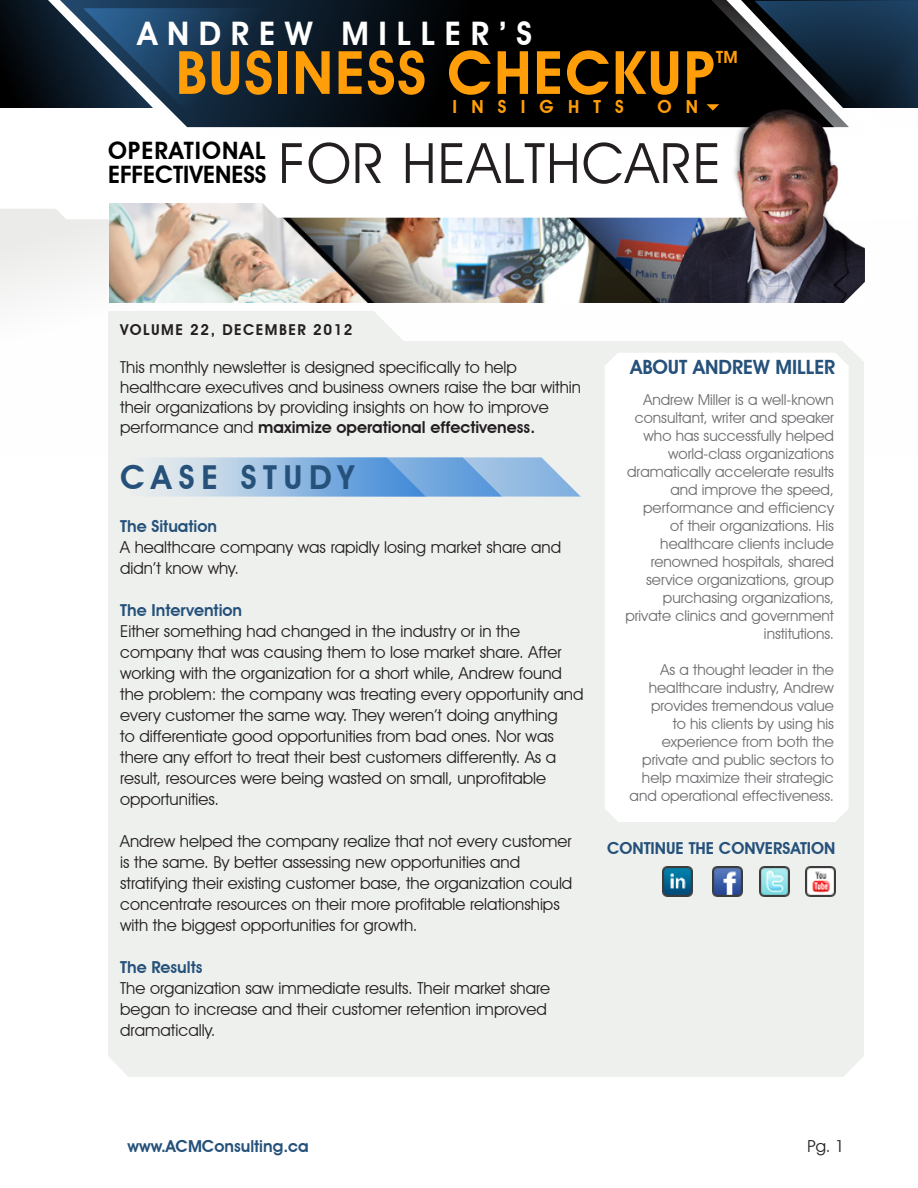
<style>
.page{position:relative;width:918px;height:1188px;background:#fff}
.page>*{position:absolute;margin:0;border:0;box-sizing:border-box;transform-origin:0 0}
.t1{font:600 60px "Avant Garde IT Cby BT";letter-spacing:.03em;color:#ff9e08}
.t2{font:55.95px "Avant Garde IT Cby BT";letter-spacing:.025em;color:#231f20}
.t3{font:600 33px "Avant Garde IT Cby BT";letter-spacing:.2em;color:#25517a}
.t4{font:600 32.4px "Avant Garde IT Cby BT";letter-spacing:.3em;color:#fff}
.t5{font:600 24px "Avant Garde IT Cby BT";color:#000}
.t6{font:600 24px "Avant Garde IT Cby BT";letter-spacing:.045em;color:#000}
.t7{font:600 19.65px "Avant Garde IT Cby BT";color:#25517a}
.t8{font:600 18px "Avant Garde IT Cby BT";letter-spacing:.79em;color:#ff9e08}
.t9{font:600 16.8px "Avant Garde IT Cby BT";color:#ff9e08}
.t10{font:16.5px/21px "Avant Garde IT Cby BT";color:#231f20}
.t11{font:600 16.5px "Avant Garde IT Cby BT";color:#25517a}
.t12{font:15px/18px "Avant Garde IT Cby BT";color:#6c6d70;text-align:right}
.t13{font:600 15px "Avant Garde IT Cby BT";letter-spacing:.1em;color:#231f20}
.s1{font-weight:600}
</style>
<div class="page">
<svg style="left:0;top:0;width:60px;height:108px;background:#091118"></svg>
<svg style="left:60px;top:0;width:674px;height:108px;background:#16222e"></svg>
<svg style="left:83px;top:8px;width:658px;height:120px;background:#131c25"></svg>
<svg style="left:741px;top:0;width:177px;height:108px;background:#243544"></svg>
<svg style="left:0;top:209px;width:109px;height:91px"></svg>
<img style="left:109px;top:203px;width:558px;height:100px">
<img style="left:255px;top:203px;width:412px;height:43px">
<img style="left:672px;top:104px;width:198px;height:177px">
<img style="left:667px;top:109px;width:197px;height:194px">
<svg style="left:843px;top:281px;width:22px;height:22px"></svg>
<div style="left:108px;top:311px;width:756px;height:766px;background:#eef0ee"></div>
<svg style="left:605px;top:353px;width:244px;height:469px"></svg>
<svg style="left:108px;top:457px;width:474px;height:40px;background:#9ec1e3"></svg>
<img style="left:712px;top:866px;width:30px;height:31px">
<img style="left:662px;top:866px;width:31px;height:31px">
<img style="left:760px;top:866px;width:30px;height:31px">
<img style="left:805px;top:866px;width:30px;height:31px">
<p class="t4" style="left:138px;top:14px;width:396px">ANDREW MILLER’S</p>
<p class="t1" style="left:176px;top:37px;width:540px">BUSINESS CHECKUP</p>
<p class="t9" style="left:716px;top:47px;width:23px">TM</p>
<p class="t8" style="left:453px;top:95px;width:173px">INSIGHTS</p>
<p class="t8" style="left:658px;top:95px;width:42px">O N</p>
<p class="t6" style="left:108px;top:136px;width:159px">OPERATIONAL</p>
<p class="t5" style="left:108px;top:160px;width:160px">EFFECTIVENESS</p>
<p class="t2" style="left:278px;top:129px;width:444px">FOR HEALTHCARE</p>
<p class="t13" style="left:120px;top:320px;width:234px">VOLUME 22, DECEMBER 2012</p>
<p class="t10" style="left:120px;top:357px;width:462px;line-height:19.8px">This monthly newsletter is designed specifically to help healthcare executives and business owners raise the bar within their organizations by providing insights on how to improve performance and <span class="s1">maximize operational effectiveness.</span></p>
<p class="t3" style="left:120px;top:457px;width:235px">CASE STUDY</p>
<p class="t11" style="left:120px;top:516px;width:98px">The Situation</p>
<p class="t10" style="left:120px;top:537px;width:443px">A healthcare company was rapidly losing market share and didn’t know why.</p>
<p class="t11" style="left:120px;top:600px;width:124px">The Intervention</p>
<p class="t10" style="left:120px;top:621px;width:465px">Either something had changed in the industry or in the company that was causing them to lose market share. After working with the organization for a short while, Andrew found the problem: the company was treating every opportunity and every customer the same way. They weren’t doing anything<br>to differentiate good opportunities from bad ones. Nor was there any effort to treat their best customers differently. As a result, resources were being wasted on small, unprofitable opportunities.</p>
<p class="t10" style="left:120px;top:831px;width:454px">Andrew helped the company realize that not every customer is the same. By better assessing new opportunities and stratifying their existing customer base, the organization could concentrate resources on their more profitable relationships with the biggest opportunities for growth.</p>
<p class="t11" style="left:120px;top:957px;width:84px">The Results</p>
<p class="t10" style="left:120px;top:978px;width:432px">The organization saw immediate results. Their market share began to increase and their customer retention improved dramatically.</p>
<p class="t7" style="left:631px;top:356px;width:206px">ABOUT ANDREW MILLER</p>
<p class="t12" style="left:625px;top:391px;width:210px">Andrew Miller is a well-known consultant, writer and speaker who has successfully helped world-class organizations dramatically accelerate results and improve the speed, performance and efficiency<br>of their organizations. His healthcare clients include renowned hospitals, shared service organizations, group purchasing organizations, private clinics and government institutions.</p>
<p class="t12" style="left:630px;top:661px;width:206px">As a thought leader in the healthcare industry, Andrew provides tremendous value<br>to his clients by using his experience from both the private and public sectors to help maximize their strategic and operational effectiveness.</p>
<p class="t11" style="left:607px;top:838px;width:230px">CONTINUE THE CONVERSATION</p>
<p class="t11" style="left:128px;top:1136px;width:183px">www.ACMConsulting.ca</p>
<p class="t10" style="left:807px;top:1136px;width:38px">Pg. 1</p>
</div>
